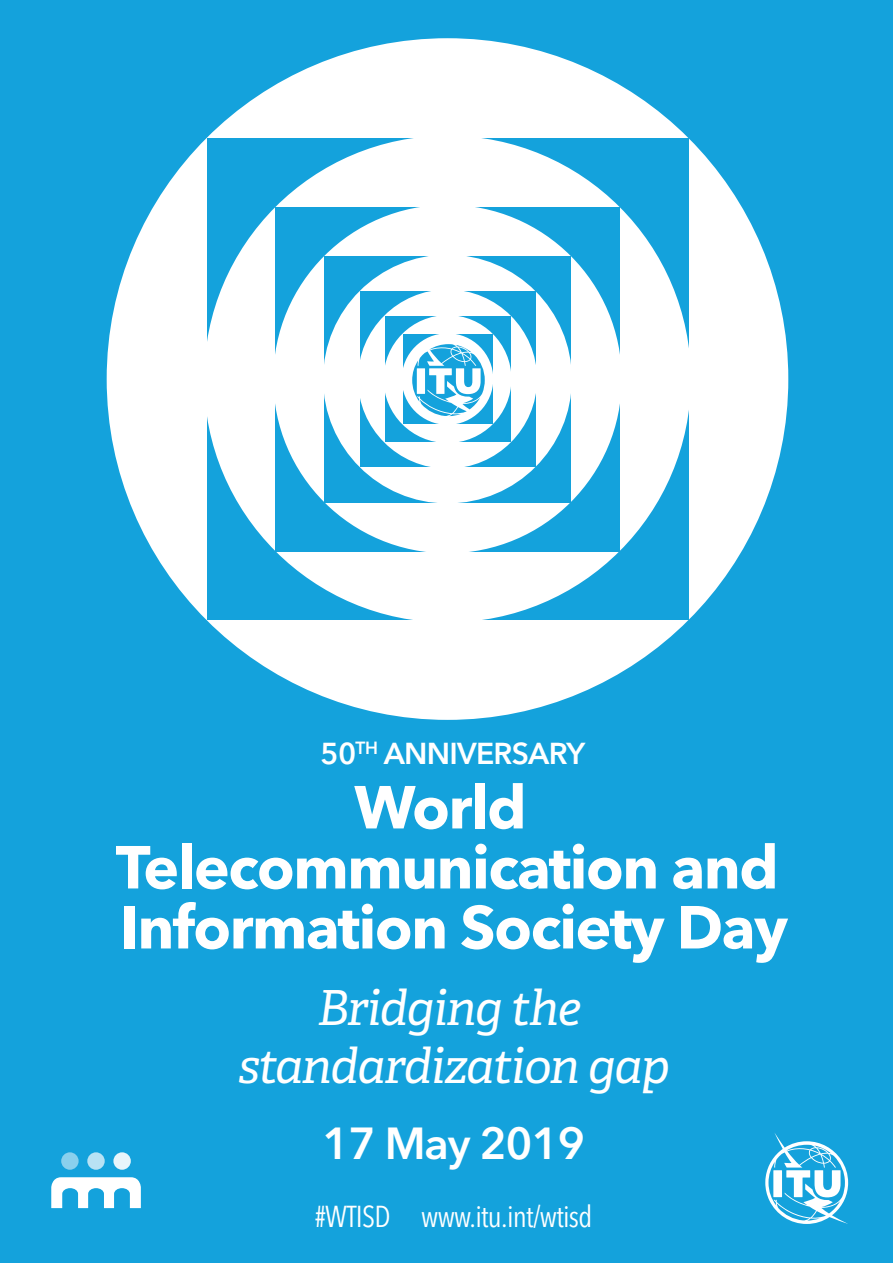
<style>
.page{position:relative;width:893px;height:1263px;background:#14a2dc}
.page>*{position:absolute;margin:0;border:0;box-sizing:border-box;transform-origin:0 0}
.t1{font:700 60px/60px "Avenir Next LT Pro";letter-spacing:-.025em;color:#fff;text-align:center}
.t2{font:italic 48.3px/58.1px "Adelle CYR";letter-spacing:-.025em;color:#fff;text-align:center}
.t3{font:600 44.55px "Avenir Next LT Pro";letter-spacing:-.025em;color:#fff}
.t4{font:condensed 30px "Avenir Next LT Pro";letter-spacing:-.025em;color:#fff}
.t5{font:600 30px "Avenir Next LT Pro";letter-spacing:-.025em;color:#fff}
</style>
<div class="page">
<div style="left:107px;top:38px;width:681px;height:682px;background:#fff;border-radius:50%"></div>
<div style="left:207px;top:138px;width:481px;height:482px;background:#14a2dc"></div>
<div style="left:204px;top:136px;width:487px;height:486px;background:#fff;border-radius:50%"></div>
<div style="left:275px;top:207px;width:344px;height:344px;background:#14a2dc"></div>
<div style="left:273px;top:205px;width:349px;height:348px;background:#fff;border-radius:50%"></div>
<div style="left:324px;top:256px;width:247px;height:246px;background:#14a2dc"></div>
<div style="left:323px;top:255px;width:249px;height:248px;background:#fff;border-radius:50%"></div>
<div style="left:360px;top:291px;width:175px;height:176px;background:#14a2dc"></div>
<div style="left:358px;top:289px;width:179px;height:180px;background:#fff;border-radius:50%"></div>
<div style="left:385px;top:316px;width:125px;height:126px;background:#14a2dc"></div>
<div style="left:384px;top:315px;width:127px;height:128px;background:#fff;border-radius:50%"></div>
<div style="left:403px;top:334px;width:89px;height:90px;background:#14a2dc"></div>
<div style="left:402px;top:333px;width:91px;height:92px;background:#fff;border-radius:50%"></div>
<svg style="left:409px;top:341px;width:79px;height:78px"></svg>
<svg style="left:765px;top:1133px;width:83px;height:91px"></svg>
<svg style="left:51px;top:1177px;width:90px;height:31px"></svg>
<svg style="left:61px;top:1152px;width:18px;height:18px"></svg>
<svg style="left:87px;top:1152px;width:18px;height:18px"></svg>
<svg style="left:113px;top:1152px;width:18px;height:18px"></svg>
<p class="t5" style="left:320px;top:735px;width:266px">50<sup>TH</sup> ANNIVERSARY</p>
<p class="t1" style="left:116px;top:777px;width:674px">World<br>Telecommunication and<br>Information Society Day</p>
<p class="t2" style="left:238px;top:977px;width:433px">Bridging the standardization gap</p>
<p class="t3" style="left:323px;top:1116px;width:264px">17 May 2019</p>
<p class="t4" style="left:315px;top:1198px;width:279px">#WTISD www.itu.int/wtisd</p>
</div>
